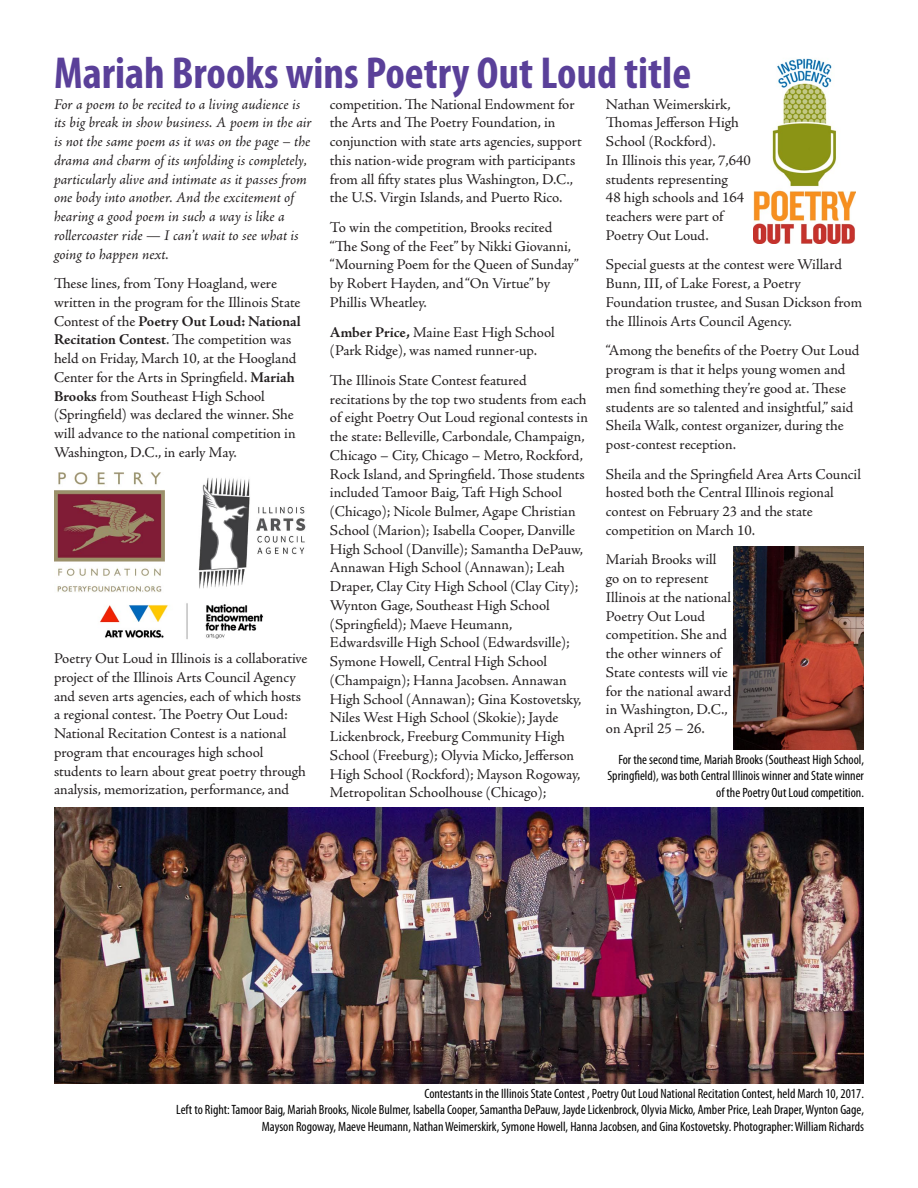
<style>
.page{position:relative;width:918px;height:1188px;background:#fff}
.page>*{position:absolute;margin:0;border:0;box-sizing:border-box;transform-origin:0 0}
.t1{font:700 condensed 45px "Myriad Pro";color:#5a4099}
.t2{font:15px/18.8px "Adobe Jenson Pro";letter-spacing:-.005em;color:#231f20}
.t3{font:italic 15px/18.8px "Adobe Jenson Pro";letter-spacing:-.005em;color:#231f20}
.t4{font:condensed 13.5px/16.2px "Myriad Pro";color:#000;text-align:right}
.s1{font-weight:700}
</style>
<div class="page">
<img style="left:754px;top:58px;width:101px;height:186px">
<img style="left:54px;top:808px;width:810px;height:276px">
<img style="left:734px;top:547px;width:130px;height:202px">
<img style="left:54px;top:472px;width:110px;height:120px">
<img style="left:198px;top:478px;width:108px;height:111px">
<img style="left:100px;top:603px;width:164px;height:36px">
<h1 class="t1" style="left:54px;top:48px;width:639px">Mariah Brooks wins Poetry Out Loud title</h1>
<p class="t2" style="left:606px;top:95px;width:146px">Nathan Weimerskirk,<br>Thomas Jefferson High<br>School (Rockford).<br>In Illinois this year, 7,640 students representing<br>48 high schools and 164 teachers were part of<br>Poetry Out Loud.</p>
<p class="t2" style="left:606px;top:256px;width:258px">Special guests at the contest were Willard Bunn, III, of Lake Forest, a Poetry Foundation trustee, and Susan Dickson from the Illinois Arts Council Agency.</p>
<p class="t2" style="left:606px;top:341px;width:255px">“Among the benefits of the Poetry Out Loud program is that it helps young women and men find something they’re good at. These students are so talented and insightful,” said Sheila Walk, contest organizer, during the post-contest reception.</p>
<p class="t2" style="left:606px;top:465px;width:257px">Sheila and the Springfield Area Arts Council hosted both the Central Illinois regional contest on February 23 and the state competition on March 10.</p>
<p class="t2" style="left:606px;top:551px;width:127px">Mariah Brooks will go on to represent<br>Illinois at the national<br>Poetry Out Loud competition. She and the other winners of<br>State contests will vie for the national award in Washington, D.C., on April 25 – 26.</p>
<p class="t3" style="left:54px;top:96px;width:259px">For a poem to be recited to a living audience is its big break in show business. A poem in the air is not the same poem as it was on the page – the drama and charm of its unfolding is completely, particularly alive and intimate as it passes from one body into another. And the excitement of hearing a good poem in such a way is like a rollercoaster ride — I can’t wait to see what is going to happen next.</p>
<p class="t2" style="left:54px;top:274px;width:248px">These lines, from Tony Hoagland, were written in the program for the Illinois State Contest of the <span class="s1">Poetry Out Loud: National Recitation Contest</span>. The competition was held on Friday, March 10, at the Hoogland Center for the Arts in Springfield. <span class="s1">Mariah Brooks</span> from Southeast High School (Springfield) was declared the winner. She will advance to the national competition in Washington, D.C., in early May.</p>
<p class="t2" style="left:330px;top:95px;width:253px">competition. The National Endowment for the Arts and The Poetry Foundation, in conjunction with state arts agencies, support this nation-wide program with participants from all fifty states plus Washington, D.C., the U.S. Virgin Islands, and Puerto Rico.</p>
<p class="t2" style="left:330px;top:218px;width:250px">To win the competition, Brooks recited “The Song of the Feet” by Nikki Giovanni, “Mourning Poem for the Queen of Sunday” by Robert Hayden, and “On Virtue” by Phillis Wheatley.</p>
<p class="t2" style="left:330px;top:323px;width:226px"><span class="s1">Amber Price,</span> Maine East High School (Park Ridge), was named runner-up.</p>
<p class="t2" style="left:330px;top:371px;width:259px">The Illinois State Contest featured recitations by the top two students from each of eight Poetry Out Loud regional contests in the state: Belleville, Carbondale, Champaign, Chicago – City, Chicago – Metro, Rockford, Rock Island, and Springfield. Those students included Tamoor Baig, Taft High School (Chicago); Nicole Bulmer, Agape Christian School (Marion); Isabella Cooper, Danville High School (Danville); Samantha DePauw, Annawan High School (Annawan); Leah Draper, Clay City High School (Clay City); Wynton Gage, Southeast High School (Springfield); Maeve Heumann, Edwardsville High School (Edwardsville); Symone Howell, Central High School (Champaign); Hanna Jacobsen. Annawan High School (Annawan); Gina Kostovetsky, Niles West High School (Skokie); Jayde Lickenbrock, Freeburg Community High School (Freeburg); Olyvia Micko, Jefferson High School (Rockford); Mayson Rogoway, Metropolitan Schoolhouse (Chicago);</p>
<p class="t2" style="left:54px;top:649px;width:255px">Poetry Out Loud in Illinois is a collaborative project of the Illinois Arts Council Agency and seven arts agencies, each of which hosts a regional contest. The Poetry Out Loud:<br>National Recitation Contest is a national program that encourages high school students to learn about great poetry through analysis, memorization, performance, and</p>
<p class="t4" style="left:607px;top:752px;width:258px">For the second time, Mariah Brooks (Southeast High School,<br>Springfield), was both Central Illinois winner and State winner of the Poetry Out Loud competition.</p>
<p class="t4" style="left:176px;top:1086px;width:689px">Contestants in the Illinois State Contest , Poetry Out Loud National Recitation Contest, held March 10, 2017.<br>Left to Right: Tamoor Baig, Mariah Brooks, Nicole Bulmer, Isabella Cooper, Samantha DePauw, Jayde Lickenbrock, Olyvia Micko, Amber Price, Leah Draper, Wynton Gage,<br>Mayson Rogoway, Maeve Heumann, Nathan Weimerskirk, Symone Howell, Hanna Jacobsen, and Gina Kostovetsky. Photographer: William Richards</p>
</div>
